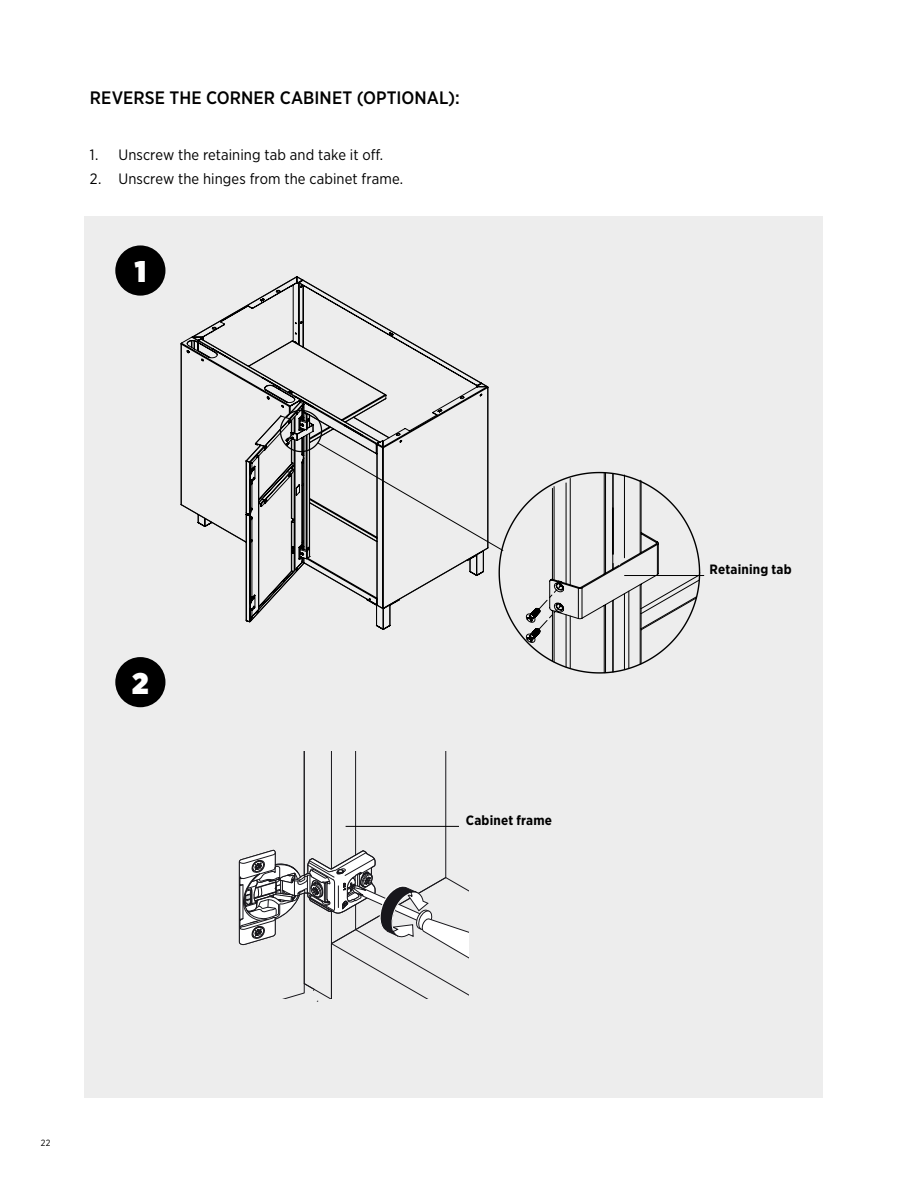
<style>
.page{position:relative;width:918px;height:1188px;background:#fff}
.page>*{position:absolute;margin:0;border:0;box-sizing:border-box;transform-origin:0 0}
.t1{font:900 29.85px "Gotham Narrow";color:#fff}
.t2{font:500 18px "Gotham Narrow";letter-spacing:.005em;color:#000}
.t3{font:15px "Gotham Narrow";letter-spacing:.005em;color:#000}
.t4{font:700 13.5px "Gotham Narrow";letter-spacing:.015em;color:#000}
.t5{font:9px "Gotham Narrow";color:#000}
</style>
<div class="page">
<div style="left:84px;top:216px;width:738px;height:882px;background:#ededed"></div>
<svg style="left:181px;top:276px;width:307px;height:347px"></svg>
<div style="left:115px;top:245px;width:50px;height:51px;background:#000;border-radius:50%"></div>
<div style="left:115px;top:657px;width:50px;height:50px;background:#000;border-radius:50%"></div>
<svg style="left:279px;top:409px;width:422px;height:265px"></svg>
<svg style="left:238px;top:752px;width:231px;height:250px"></svg>
<hr style="left:624px;top:575px;width:80px;height:1px;background:#000">
<hr style="left:346px;top:826px;width:113px;height:1px;background:#000">
<p class="t2" style="left:90px;top:87px;width:371px">REVERSE THE CORNER CABINET (OPTIONAL):</p>
<p class="t3" style="left:90px;top:145px;width:295px">1. Unscrew the retaining tab and take it off.</p>
<p class="t3" style="left:90px;top:169px;width:315px">2. Unscrew the hinges from the cabinet frame.</p>
<h1 class="t1" style="left:135px;top:252px;width:13px">1</h1>
<h1 class="t1" style="left:132px;top:663px;width:18px">2</h1>
<p class="t5" style="left:41px;top:1137px;width:11px">22</p>
<p class="t4" style="left:466px;top:812px;width:88px">Cabinet frame</p>
<p class="t4" style="left:710px;top:561px;width:84px">Retaining tab</p>
</div>
